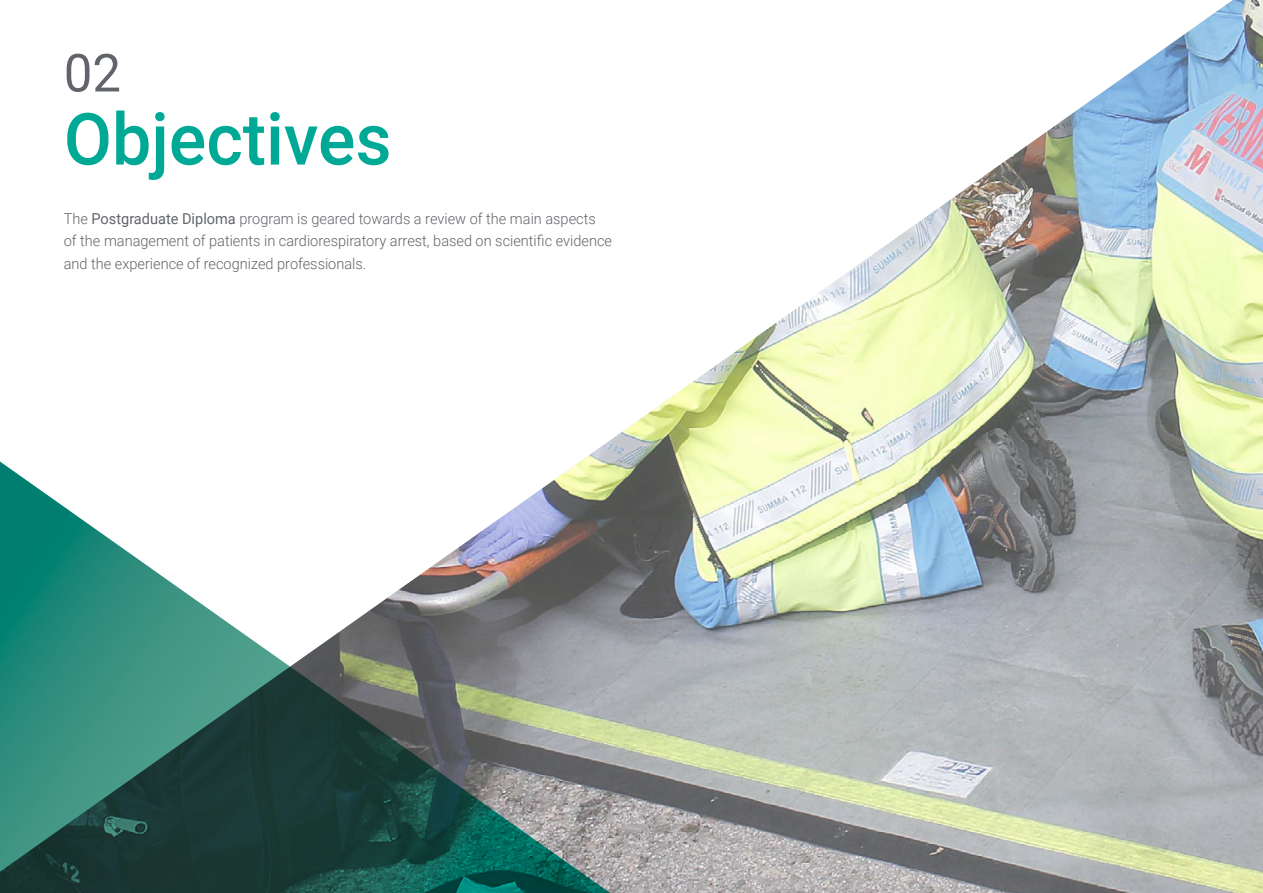
<style>
.page{position:relative;width:1263px;height:893px;background:#fff}
.page>*{position:absolute;margin:0;border:0;box-sizing:border-box;transform-origin:0 0}
.t1{font:500 72px "Roboto";color:#00a996}
.t2{font:52.5px "Roboto";color:#61646a}
.t3{font:300 15px/22.5px "Roboto";color:#61646a}
.s1{font-weight:400}
</style>
<div class="page">
<img style="left:602px;top:0;width:661px;height:893px">
<svg style="left:0;top:446px;width:640px;height:447px"></svg>
<h2 class="t2" style="left:64px;top:36px;width:59px">02</h2>
<h1 class="t1" style="left:64px;top:89px;width:329px">Objectives</h1>
<p class="t3" style="left:64px;top:207px;width:550px">The <span class="s1">Postgraduate Diploma</span> program is geared towards a review of the main aspects of the management of patients in cardiorespiratory arrest, based on scientific evidence and the experience of recognized professionals.</p>
</div>
